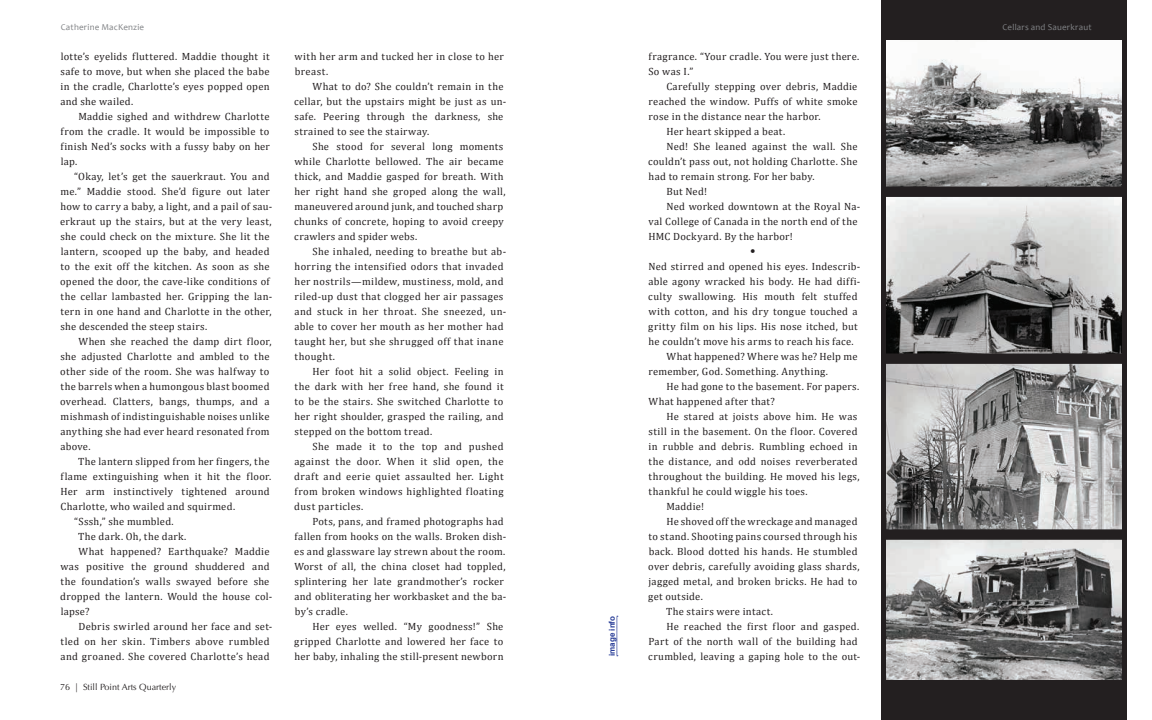
<style>
.page{position:relative;width:1152px;height:720px;background:#fff}
.page>*{position:absolute;margin:0;border:0;box-sizing:border-box;transform-origin:0 0}
.feature_paragraph{font:10.5px/15px "Cambria";letter-spacing:.03em;color:#231f20}
.new_section{font:10.5px/15px "Cambria";letter-spacing:.03em;color:#231f20}
.feature_paragraph-2{font:9px "Candara";letter-spacing:.02em;color:#808285}
.t1{font:9px "Optima";color:#231f20}
.button{font:700 8px "Arial";color:#253a96}
</style>
<div class="page">
<div style="left:882px;top:0;width:245px;height:720px;background:#231f20"></div>
<img style="left:887px;top:198px;width:234px;height:154px">
<div style="left:882px;top:193px;width:244px;height:164px;border:4px solid #231f20"></div>
<img style="left:887px;top:365px;width:234px;height:163px">
<div style="left:882px;top:360px;width:244px;height:173px;border:4px solid #231f20"></div>
<img style="left:887px;top:41px;width:234px;height:145px">
<div style="left:882px;top:36px;width:244px;height:155px;border:4px solid #231f20"></div>
<img style="left:887px;top:541px;width:234px;height:138px">
<div style="left:882px;top:536px;width:244px;height:148px;border:4px solid #231f20"></div>
<svg style="left:617px;top:616px;width:1px;height:41px"></svg>
<p class="feature_paragraph-2" style="left:61px;top:21px;width:85px">Catherine MacKenzie</p>
<p class="feature_paragraph-2" style="left:1003px;top:21px;width:91px">Cellars and Sauerkraut</p>
<p class="feature_paragraph" style="left:60px;top:49px;width:211px;text-align:justify">lotte’s eyelids fluttered. Maddie thought it safe to move, but when she placed the babe in the cradle, Charlotte’s eyes popped open and she wailed.</p>
<p class="feature_paragraph" style="left:61px;top:109px;width:211px;text-align:justify;text-indent:18px">Maddie sighed and withdrew Charlotte from the cradle. It would be impossible to finish Ned’s socks with a fussy baby on her lap.</p>
<p class="feature_paragraph" style="left:60px;top:169px;width:214px;text-indent:14px">“Okay, let’s get the sauerkraut. You and me.” Maddie stood. She’d figure out later how to carry a baby, a light, and a pail of sau&shy;erkraut up the stairs, but at the very least, she could check on the mixture. She lit the lantern, scooped up the baby, and headed to the exit off the kitchen. As soon as she opened the door, the cave-like conditions of the cellar lambasted her. Gripping the lan&shy;tern in one hand and Charlotte in the other, she descended the steep stairs.</p>
<p class="feature_paragraph" style="left:60px;top:334px;width:213px;text-indent:18px">When she reached the damp dirt floor, she adjusted Charlotte and ambled to the other side of the room. She was halfway to the barrels when a humongous blast boomed overhead. Clatters, bangs, thumps, and a mishmash of indistinguishable noises unlike anything she had ever heard resonated from above.</p>
<p class="feature_paragraph" style="left:60px;top:454px;width:212px;text-indent:18px">The lantern slipped from her fingers, the flame extinguishing when it hit the floor.<br>Her arm instinctively tightened around Charlotte, who wailed and squirmed.</p>
<p class="feature_paragraph" style="left:74px;top:514px;width:101px">“Sssh,” she mumbled.</p>
<p class="feature_paragraph" style="left:78px;top:529px;width:110px">The dark. Oh, the dark.</p>
<p class="feature_paragraph" style="left:60px;top:544px;width:214px;text-indent:18px">What happened? Earthquake? Maddie was positive the ground shuddered and the foundation’s walls swayed before she dropped the lantern. Would the house col&shy;lapse?</p>
<p class="feature_paragraph" style="left:60px;top:619px;width:213px;text-indent:18px">Debris swirled around her face and set&shy;tled on her skin. Timbers above rumbled and groaned. She covered Charlotte’s head</p>
<p class="t1" style="left:60px;top:682px;width:118px">76 | Still Point Arts Quarterly</p>
<p class="feature_paragraph" style="left:294px;top:49px;width:211px">with her arm and tucked her in close to her breast.</p>
<p class="feature_paragraph" style="left:294px;top:79px;width:214px;text-indent:18px">What to do? She couldn’t remain in the cellar, but the upstairs might be just as un&shy;safe. Peering through the darkness, she strained to see the stairway.</p>
<p class="feature_paragraph" style="left:294px;top:139px;width:213px;text-indent:18px">She stood for several long moments while Charlotte bellowed. The air became thick, and Maddie gasped for breath. With her right hand she groped along the wall, maneuvered around junk, and touched sharp chunks of concrete, hoping to avoid creepy crawlers and spider webs.</p>
<p class="feature_paragraph" style="left:294px;top:244px;width:213px;text-indent:18px">She inhaled, needing to breathe but ab&shy;horring the intensified odors that invaded her nostrils—mildew, mustiness, mold, and riled-up dust that clogged her air passages and stuck in her throat. She sneezed, un&shy;able to cover her mouth as her mother had taught her, but she shrugged off that inane thought.</p>
<p class="feature_paragraph" style="left:295px;top:364px;width:211px;text-align:justify;text-indent:18px">Her foot hit a solid object. Feeling in the dark with her free hand, she found it to be the stairs. She switched Charlotte to her right shoulder, grasped the railing, and stepped on the bottom tread.</p>
<p class="feature_paragraph" style="left:294px;top:439px;width:211px;text-align:justify;text-indent:18px">She made it to the top and pushed against the door. When it slid open, the draft and eerie quiet assaulted her. Light from broken windows highlighted floating dust particles.</p>
<p class="feature_paragraph" style="left:294px;top:514px;width:214px;text-indent:18px">Pots, pans, and framed photographs had fallen from hooks on the walls. Broken dish&shy;es and glassware lay strewn about the room.<br>Worst of all, the china closet had toppled, splintering her late grandmother’s rocker and obliterating her workbasket and the ba&shy;by’s cradle.</p>
<p class="feature_paragraph" style="left:294px;top:619px;width:211px;text-align:justify;text-indent:18px">Her eyes welled. “My goodness!” She gripped Charlotte and lowered her face to her baby, inhaling the still-present newborn</p>
<p class="button" style="left:607px;top:656px;width:42px;rotate:-90deg">image info</p>
<p class="feature_paragraph" style="left:648px;top:49px;width:212px">fragrance. “Your cradle. You were just there.<br>So was I.”</p>
<p class="feature_paragraph" style="left:649px;top:79px;width:210px;text-align:justify;text-indent:18px">Carefully stepping over debris, Maddie reached the window. Puffs of white smoke rose in the distance near the harbor.</p>
<p class="feature_paragraph" style="left:666px;top:124px;width:120px">Her heart skipped a beat.</p>
<p class="feature_paragraph" style="left:648px;top:139px;width:211px;text-align:justify;text-indent:18px">Ned! She leaned against the wall. She couldn’t pass out, not holding Charlotte. She had to remain strong. For her baby.</p>
<p class="feature_paragraph" style="left:666px;top:184px;width:42px">But Ned!</p>
<p class="feature_paragraph" style="left:648px;top:199px;width:213px;text-indent:18px">Ned worked downtown at the Royal Na&shy;val College of Canada in the north end of the<br>HMC Dockyard. By the harbor!</p>
<p class="new_section" style="left:648px;top:259px;width:214px">Ned stirred and opened his eyes. Indescrib&shy;able agony wracked his body. He had diffi&shy;culty swallowing. His mouth felt stuffed with cotton, and his dry tongue touched a gritty film on his lips. His nose itched, but he couldn’t move his arms to reach his face.</p>
<p class="feature_paragraph" style="left:649px;top:349px;width:210px;text-indent:18px">What happened? Where was he? Help me remember, God. Something. Anything.</p>
<p class="feature_paragraph" style="left:648px;top:379px;width:212px;text-indent:18px">He had gone to the basement. For papers.<br>What happened after that?</p>
<p class="feature_paragraph" style="left:649px;top:409px;width:213px;text-indent:18px">He stared at joists above him. He was still in the basement. On the floor. Covered in rubble and debris. Rumbling echoed in the distance, and odd noises reverberated throughout the building. He moved his legs, thankful he could wiggle his toes.</p>
<p class="feature_paragraph" style="left:666px;top:499px;width:39px">Maddie!</p>
<p class="feature_paragraph" style="left:648px;top:514px;width:213px;text-indent:18px">He shoved off the wreckage and managed to stand. Shooting pains coursed through his back. Blood dotted his hands. He stumbled over debris, carefully avoiding glass shards, jagged metal, and broken bricks. He had to get outside.</p>
<p class="feature_paragraph" style="left:666px;top:604px;width:108px">The stairs were intact.</p>
<p class="feature_paragraph" style="left:648px;top:619px;width:214px;text-indent:18px">He reached the first floor and gasped.<br>Part of the north wall of the building had crumbled, leaving a gaping hole to the out-</p>
</div>
